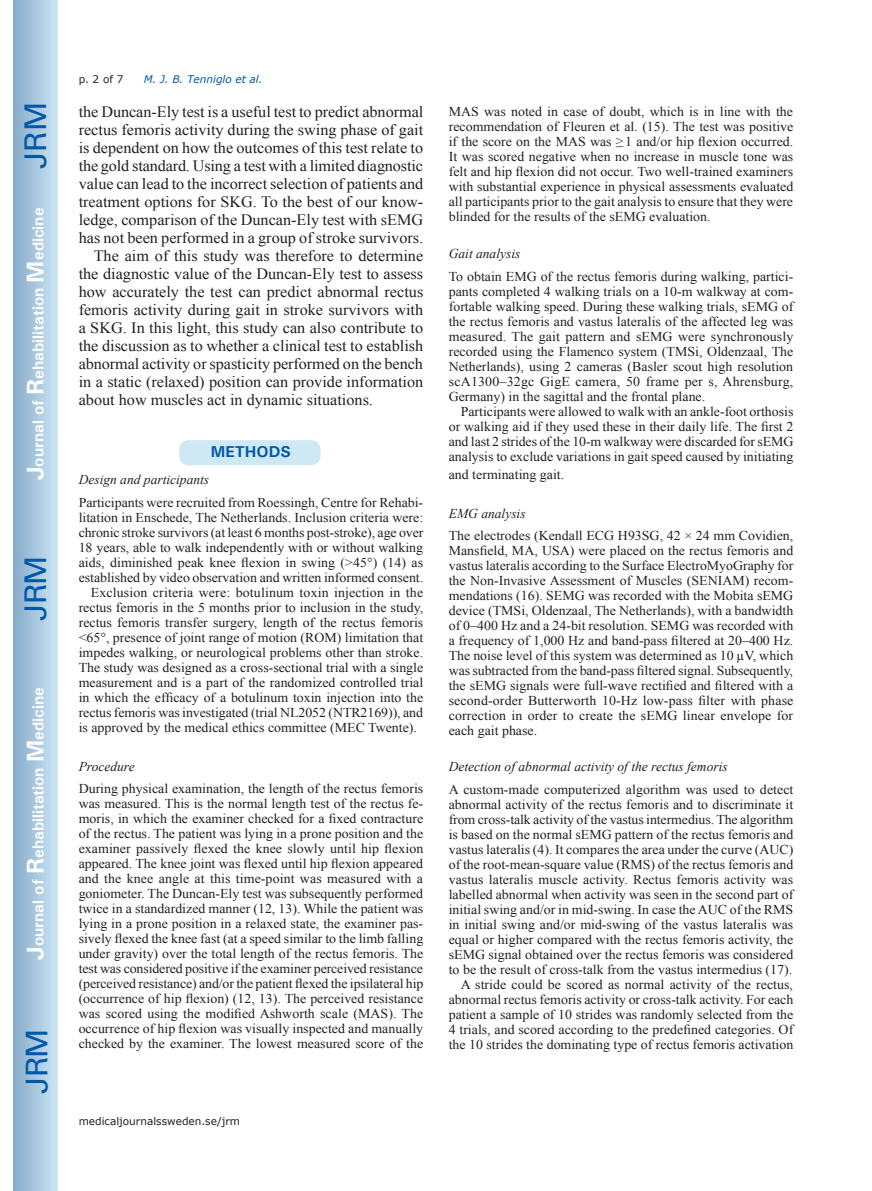
<style>
.page{position:relative;width:872px;height:1191px;background:#fff}
.page>*{position:absolute;margin:0;border:0;box-sizing:border-box;transform-origin:0 0}
.t1{font:30px "Univers";letter-spacing:-.03em;color:#0157a8}
.t2{font:15.75px "Times New Roman";color:#231f20}
.t3{font:700 15.75px "Univers";color:#fff}
.t4{font:700 15.75px "Univers";color:#0157a8}
.t5{font:13.5px/15px "Times New Roman";color:#231f20;text-align:justify}
.t6{font:italic 13.5px "Times New Roman";color:#231f20}
.t7{font:10.5px "Verdana";color:#231f20}
.t8{font:italic 10.5px "Verdana";color:#0157a8}
.s1{font-size:24px}
</style>
<div class="page">
<div style="left:14px;top:0;width:43px;height:1191px;background:linear-gradient(to right,#88acca,#cbe5f2)"></div>
<div style="left:178px;top:439px;width:143px;height:27px;background:#cee8f4;border-radius:10px"></div>
<div style="left:178px;top:439px;width:144px;height:28px;border:2px solid #fff;border-radius:10px"></div>
<h1 class="t1" style="left:18px;top:169px;width:68px;rotate:-90deg">JRM</h1>
<p class="t3" style="left:28px;top:480px;width:274px;rotate:-90deg"><span class="s1">J</span>ournal of <span class="s1">R</span>ehabilitation <span class="s1">M</span>edicine</p>
<h1 class="t1" style="left:18px;top:620px;width:67px;rotate:-90deg">JRM</h1>
<p class="t3" style="left:28px;top:959px;width:274px;rotate:-90deg"><span class="s1">J</span>ournal of <span class="s1">R</span>ehabilitation <span class="s1">M</span>edicine</p>
<h1 class="t1" style="left:19px;top:1093px;width:67px;rotate:-90deg">JRM</h1>
<p class="t7" style="left:79px;top:72px;width:46px">p. 2 of 7</p>
<p class="t8" style="left:144px;top:72px;width:120px">M. J. B. Tenniglo et al.</p>
<p class="t2" style="left:79px;top:101px;width:346px">the Duncan-Ely test is a useful test to predict abnormal</p>
<p class="t2" style="left:79px;top:119px;width:346px">rectus femoris activity during the swing phase of gait</p>
<p class="t2" style="left:79px;top:137px;width:346px">is dependent on how the outcomes of this test relate to</p>
<p class="t2" style="left:79px;top:155px;width:346px">the gold standard. Using a test with a limited diagnostic</p>
<p class="t2" style="left:79px;top:173px;width:346px">value can lead to the incorrect selection of patients and</p>
<p class="t2" style="left:79px;top:191px;width:346px">treatment options for SKG. To the best of our know-</p>
<p class="t2" style="left:79px;top:209px;width:346px">ledge, comparison of the Duncan-Ely test with sEMG</p>
<p class="t2" style="left:79px;top:227px;width:346px">has not been performed in a group of stroke survivors.</p>
<p class="t2" style="left:94px;top:245px;width:331px">The aim of this study was therefore to determine</p>
<p class="t2" style="left:79px;top:263px;width:346px">the diagnostic value of the Duncan-Ely test to assess</p>
<p class="t2" style="left:79px;top:281px;width:346px">how accurately the test can predict abnormal rectus</p>
<p class="t2" style="left:79px;top:299px;width:346px">femoris activity during gait in stroke survivors with</p>
<p class="t2" style="left:79px;top:317px;width:346px">a SKG. In this light, this study can also contribute to</p>
<p class="t2" style="left:79px;top:335px;width:346px">the discussion as to whether a clinical test to establish</p>
<p class="t2" style="left:79px;top:353px;width:346px">abnormal activity or spasticity performed on the bench</p>
<p class="t2" style="left:79px;top:371px;width:346px">in a static (relaxed) position can provide information</p>
<p class="t2" style="left:79px;top:389px;width:296px">about how muscles act in dynamic situations.</p>
<p class="t4" style="left:211px;top:441px;width:82px">METHODS</p>
<p class="t6" style="left:79px;top:470px;width:132px">Design and participants</p>
<p class="t5" style="left:79px;top:494px;width:346px">Participants were recruited from Roessingh, Centre for Rehabi-</p>
<p class="t5" style="left:79px;top:509px;width:346px">litation in Enschede, The Netherlands. Inclusion criteria were:</p>
<p class="t5" style="left:79px;top:524px;width:346px">chronic stroke survivors (at least 6 months post-stroke), age over</p>
<p class="t5" style="left:79px;top:539px;width:346px">18 years, able to walk independently with or without walking</p>
<p class="t5" style="left:79px;top:554px;width:346px">aids, diminished peak knee flexion in swing (&gt;45°) (14) as</p>
<p class="t5" style="left:79px;top:569px;width:346px">established by video observation and written informed consent.</p>
<p class="t5" style="left:91px;top:584px;width:334px">Exclusion criteria were: botulinum toxin injection in the</p>
<p class="t5" style="left:79px;top:599px;width:346px">rectus femoris in the 5 months prior to inclusion in the study,</p>
<p class="t5" style="left:79px;top:614px;width:346px">rectus femoris transfer surgery, length of the rectus femoris</p>
<p class="t5" style="left:79px;top:629px;width:346px">&lt;65°, presence of joint range of motion (ROM) limitation that</p>
<p class="t5" style="left:79px;top:644px;width:346px">impedes walking, or neurological problems other than stroke.</p>
<p class="t5" style="left:79px;top:659px;width:346px">The study was designed as a cross-sectional trial with a single</p>
<p class="t5" style="left:79px;top:674px;width:346px">measurement and is a part of the randomized controlled trial</p>
<p class="t5" style="left:79px;top:689px;width:346px">in which the efficacy of a botulinum toxin injection into the</p>
<p class="t5" style="left:79px;top:704px;width:346px">rectus femoris was investigated (trial NL2052 (NTR2169)), and</p>
<p class="t5" style="left:79px;top:719px;width:340px">is approved by the medical ethics committee (MEC Twente).</p>
<p class="t6" style="left:79px;top:757px;width:57px">Procedure</p>
<p class="t5" style="left:79px;top:781px;width:346px">During physical examination, the length of the rectus femoris was measured. This is the normal length test of the rectus fe&shy;moris, in which the examiner checked for a fixed contracture of the rectus. The patient was lying in a prone position and the examiner passively flexed the knee slowly until hip flexion appeared. The knee joint was flexed until hip flexion appeared and the knee angle at this time-point was measured with a goniometer. The Duncan-Ely test was subsequently performed twice in a standardized manner (12, 13). While the patient was lying in a prone position in a relaxed state, the examiner pas&shy;sively flexed the knee fast (at a speed similar to the limb falling under gravity) over the total length of the rectus femoris. The test was considered positive if the examiner perceived resistance (perceived resistance) and/or the patient flexed the ipsilateral hip (occurrence of hip flexion) (12, 13). The perceived resistance was scored using the modified Ashworth scale (MAS). The occurrence of hip flexion was visually inspected and manually checked by the examiner. The lowest measured score of the</p>
<p class="t5" style="left:449px;top:103px;width:346px">MAS was noted in case of doubt, which is in line with the recommendation of Fleuren et al. (15). The test was positive if the score on the MAS was ≥1 and/or hip flexion occurred.<br>It was scored negative when no increase in muscle tone was felt and hip flexion did not occur. Two well-trained examiners with substantial experience in physical assessments evaluated all participants prior to the gait analysis to ensure that they were blinded for the results of the sEMG evaluation.</p>
<p class="t6" style="left:449px;top:244px;width:73px">Gait analysis</p>
<p class="t5" style="left:449px;top:268px;width:346px">To obtain EMG of the rectus femoris during walking, partici&shy;pants completed 4 walking trials on a 10-m walkway at com&shy;fortable walking speed. During these walking trials, sEMG of the rectus femoris and vastus lateralis of the affected leg was measured. The gait pattern and sEMG were synchronously recorded using the Flamenco system (TMSi, Oldenzaal, The Netherlands), using 2 cameras (Basler scout high resolution scA1300–32gc GigE camera, 50 frame per s, Ahrensburg, Germany) in the sagittal and the frontal plane.</p>
<p class="t5" style="left:449px;top:403px;width:346px;text-indent:12px">Participants were allowed to walk with an ankle-foot orthosis or walking aid if they used these in their daily life. The first 2 and last 2 strides of the 10-m walkway were discarded for sEMG analysis to exclude variations in gait speed caused by initiating</p>
<p class="t5" style="left:449px;top:466px;width:117px">and terminating gait.</p>
<p class="t6" style="left:449px;top:504px;width:78px">EMG analysis</p>
<p class="t5" style="left:449px;top:528px;width:346px">The electrodes (Kendall ECG H93SG, 42 × 24 mm Covidien, Mansfield, MA, USA) were placed on the rectus femoris and vastus lateralis according to the Surface ElectroMyoGraphy for the Non-Invasive Assessment of Muscles (SENIAM) recom&shy;mendations (16). SEMG was recorded with the Mobita sEMG device (TMSi, Oldenzaal, The Netherlands), with a bandwidth of 0–400 Hz and a 24-bit resolution. SEMG was recorded with a frequency of 1,000 Hz and band-pass filtered at 20–400 Hz.<br>The noise level of this system was determined as 10 µV, which was subtracted from the band-pass filtered signal. Subsequently, the sEMG signals were full-wave rectified and filtered with a second-order Butterworth 10-Hz low-pass filter with phase correction in order to create the sEMG linear envelope for each gait phase.</p>
<p class="t6" style="left:449px;top:757px;width:280px">Detection of abnormal activity of the rectus femoris</p>
<p class="t5" style="left:449px;top:781px;width:346px;text-align:right">A custom-made computerized algorithm was used to detect abnormal activity of the rectus femoris and to discriminate it from cross-talk activity of the vastus intermedius. The algorithm is based on the normal sEMG pattern of the rectus femoris and vastus lateralis (4). It compares the area under the curve (AUC) of the root-mean-square value (RMS) of the rectus femoris and vastus lateralis muscle activity. Rectus femoris activity was labelled abnormal when activity was seen in the second part of initial swing and/or in mid-swing. In case the AUC of the RMS in initial swing and/or mid-swing of the vastus lateralis was equal or higher compared with the rectus femoris activity, the sEMG signal obtained over the rectus femoris was considered to be the result of cross-talk from the vastus intermedius (17).<br>A stride could be scored as normal activity of the rectus, abnormal rectus femoris activity or cross-talk activity. For each patient a sample of 10 strides was randomly selected from the 4 trials, and scored according to the predefined categories. Of the 10 strides the dominating type of rectus femoris activation</p>
<p class="t7" style="left:79px;top:1114px;width:163px">medicaljournalssweden.se/jrm</p>
</div>
